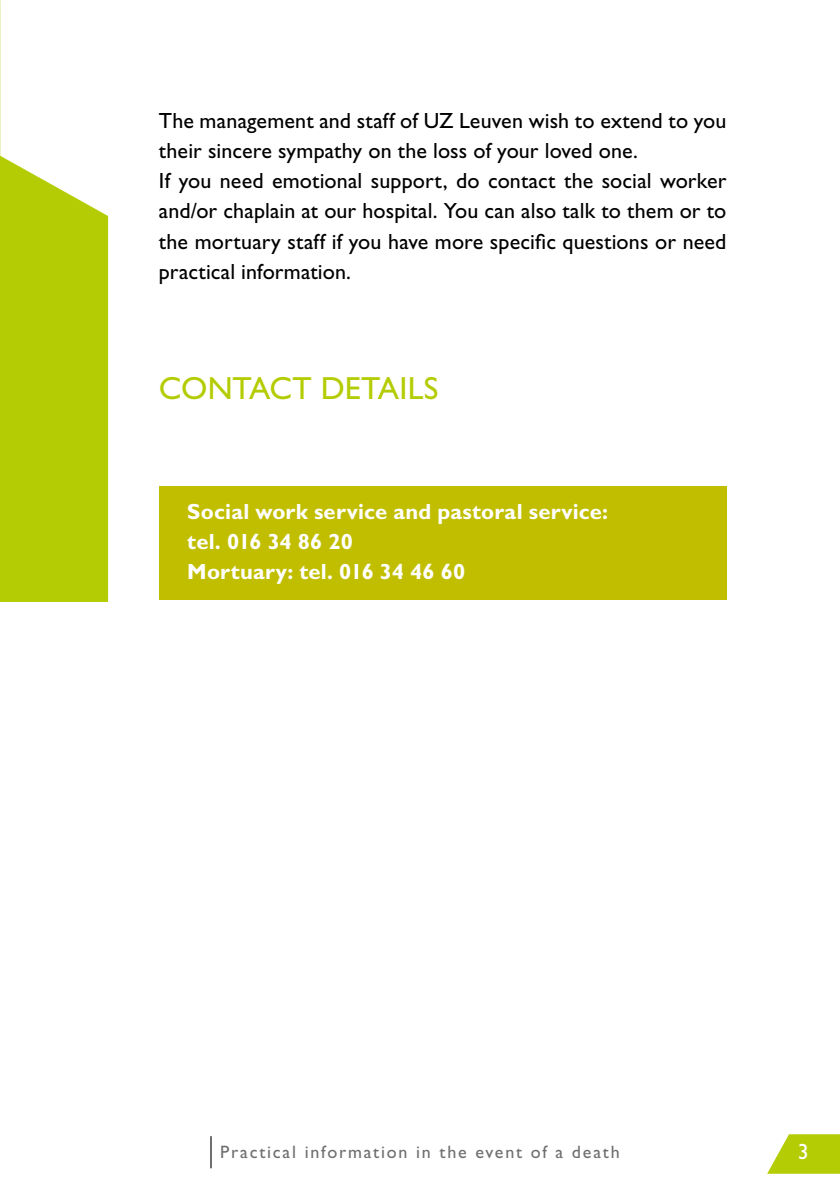
<style>
.page{position:relative;width:840px;height:1191px;background:#fff}
.page>*{position:absolute;margin:0;border:0;box-sizing:border-box;transform-origin:0 0}
.t1{font:32px "Gill Sans Std";letter-spacing:.005em;color:#b4cc04}
.t2{font:22px/30px "Gill Sans Std";letter-spacing:.005em;color:#000}
.t3{font:700 22px/30px "Gill Sans Std";letter-spacing:.01em;color:#fff}
.t4{font:22px "Gill Sans Std";color:#fff}
.t5{font:18px "Gill Sans Std";letter-spacing:.1em;color:#706f6f}
</style>
<div class="page">
<svg style="left:767px;top:1134px;width:72px;height:39px"></svg>
<div style="left:159px;top:486px;width:567px;height:113px;background:#c1be00"></div>
<div style="left:0;top:156px;width:108px;height:446px;background:#b4cc04"></div>
<hr style="left:210px;top:1136px;width:2px;height:32px;background:#706f6f">
<p class="t2" style="left:159px;top:106px;width:569px">The management and staff of UZ Leuven wish to extend to you their sincere sympathy on the loss of your loved one.<br>If you need emotional support, do contact the social worker and/or chaplain at our hospital. You can also talk to them or to the mortuary staff if you have more specific questions or need practical information.</p>
<h1 class="t1" style="left:159px;top:369px;width:281px">CONTACT DETAILS</h1>
<p class="t3" style="left:187px;top:496px;width:422px">Social work service and pastoral service: tel. 016 34 86 20<br>Mortuary: tel. 016 34 46 60</p>
<p class="t5" style="left:220px;top:1141px;width:400px">Practical information in the event of a death</p>
<p class="t4" style="left:797px;top:1138px;width:12px">3</p>
</div>
